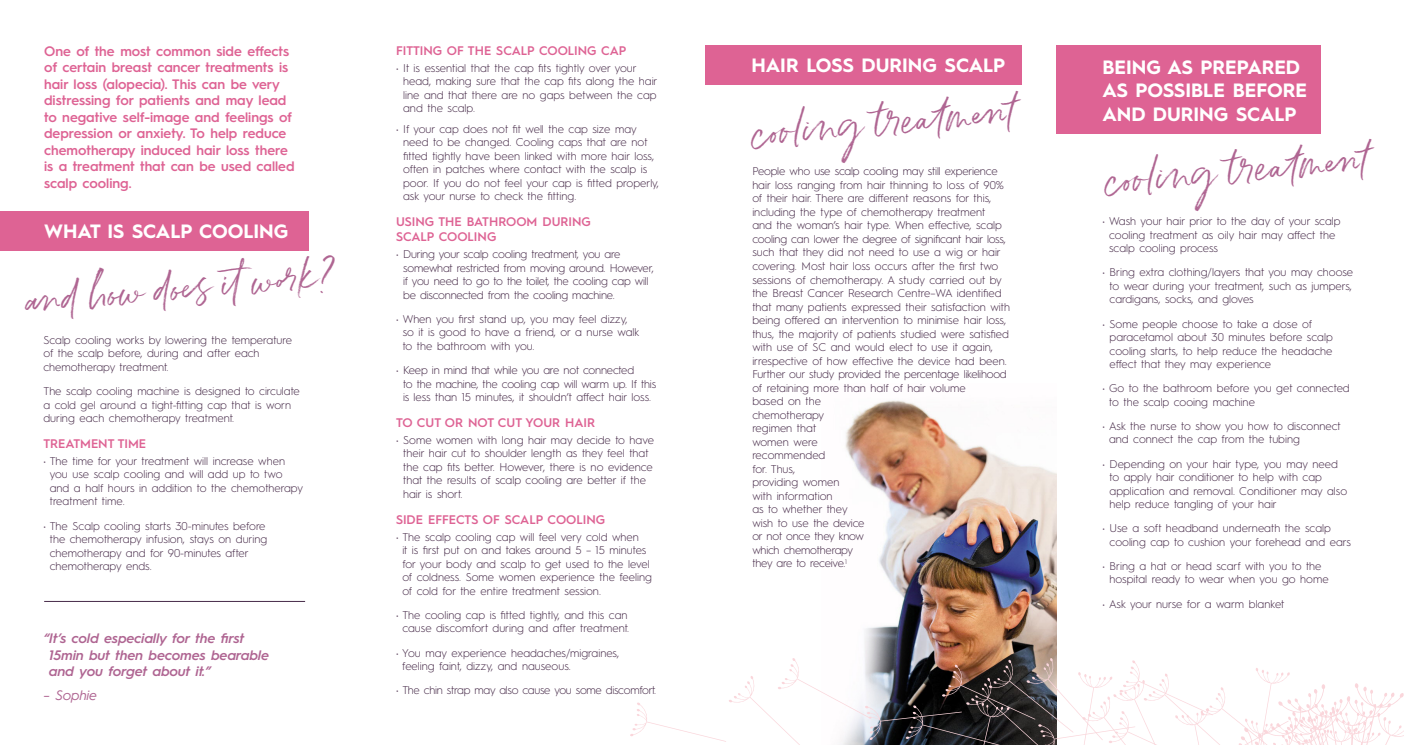
<style>
.page{position:relative;width:1404px;height:745px;background:#fff}
.page>*{position:absolute;margin:0;border:0;box-sizing:border-box;transform-origin:0 0}
.t1{font:37px "Belluga";color:#af6592}
.t2{font:700 19.25px/23.1px "Hurme Geometric Sans 1";color:#fff}
.Main_paragraph{font:600 13.75px/16.5px "Hurme Geometric Sans 1";color:#de6394}
.Main_paragraph-2{font:italic 600 13.75px/16.5px "Hurme Geometric Sans 1";color:#af6592}
.Main_paragraph-3{font:italic 13.75px "Hurme Geometric Sans 1";color:#af6592}
.Main_paragraph-4{font:600 12.5px/15px "Hurme Geometric Sans 1";color:#de6394}
.Main_paragraph-5{font:300 11.25px/13.5px "Hurme Geometric Sans 1";color:#462a48}
.Main_paragraph-6{font:300 11.25px/13.5px "Hurme Geometric Sans 1";letter-spacing:-.02em;color:#462a48}
.Main_paragraph-7{font:300 11.25px "Hurme Geometric Sans 1";letter-spacing:-.025em;color:#462a48}
</style>
<div class="page">
<img style="left:845px;top:400px;width:211px;height:257px">
<svg style="left:630px;top:657px;width:773px;height:87px"></svg>
<div style="left:0;top:211px;width:308px;height:40px;background:#de6394"></div>
<div style="left:705px;top:45px;width:317px;height:40px;background:#de6394"></div>
<div style="left:1056px;top:45px;width:264px;height:89px;background:#de6394"></div>
<hr style="left:44px;top:600px;width:261px;height:1px;background:#462a48">
<p class="Main_paragraph" style="left:44px;top:42px;width:252px">One of the most common side effects of certain breast cancer treatments is hair loss (alopecia). This can be very distressing for patients and may lead to negative self-image and feelings of depression or anxiety. To help reduce chemotherapy induced hair loss there is a treatment that can be used called scalp cooling.</p>
<p class="t2" style="left:44px;top:219px;width:246px">WHAT IS SCALP COOLING</p>
<p class="t1" style="left:23px;top:279px;width:311px;rotate:-5deg">an d how does it work?</p>
<p class="Main_paragraph-5" style="left:43px;top:332px;width:250px">Scalp cooling works by lowering the temperature of the scalp before, during and after each chemotherapy treatment.</p>
<p class="Main_paragraph-5" style="left:43px;top:383px;width:258px">The scalp cooling machine is designed to circulate a cold gel around a tight-fitting cap that is worn during each chemotherapy treatment.</p>
<p class="Main_paragraph-4" style="left:43px;top:435px;width:104px">TREATMENT TIME</p>
<p class="Main_paragraph-5" style="left:50px;top:453px;width:255px;text-indent:-6px">• The time for your treatment will increase when you use scalp cooling and will add up to two and a half hours in addition to the chemotherapy treatment time.</p>
<p class="Main_paragraph-5" style="left:50px;top:518px;width:219px;text-indent:-6px">• The Scalp cooling starts 30-minutes before the chemotherapy infusion, stays on during chemotherapy and for 90-minutes after chemotherapy ends.</p>
<p class="Main_paragraph-2" style="left:49px;top:629px;width:221px;text-indent:-6px">“It’s cold especially for the first<br>15min but then becomes bearable and you forget about it.”</p>
<p class="Main_paragraph-3" style="left:44px;top:685px;width:55px">– Sophie</p>
<p class="Main_paragraph-4" style="left:396px;top:42px;width:232px">FITTING OF THE SCALP COOLING CAP</p>
<p class="Main_paragraph-5" style="left:403px;top:60px;width:256px;text-indent:-7px">• It is essential that the cap fits tightly over your head, making sure that the cap fits along the hair line and that there are no gaps between the cap and the scalp.</p>
<p class="Main_paragraph-5" style="left:403px;top:121px;width:257px;text-indent:-7px">• If your cap does not fit well the cap size may need to be changed. Cooling caps that are not fitted tightly have been linked with more hair loss, often in patches where contact with the scalp is poor. If you do not feel your cap is fitted properly, ask your nurse to check the fitting.</p>
<p class="Main_paragraph-4" style="left:396px;top:213px;width:196px">USING THE BATHROOM DURING<br>SCALP COOLING</p>
<p class="Main_paragraph-6" style="left:403px;top:247px;width:252px;text-indent:-7px">• During your scalp cooling treatment, you are somewhat restricted from moving around. However, if you need to go to the toilet, the cooling cap will be disconnected from the cooling machine.</p>
<p class="Main_paragraph-5" style="left:402px;top:311px;width:238px;text-indent:-7px">• When you first stand up, you may feel dizzy, so it is good to have a friend, or a nurse walk to the bathroom with you.</p>
<p class="Main_paragraph-6" style="left:403px;top:362px;width:254px;text-indent:-7px">• Keep in mind that while you are not connected<br>to the machine, the cooling cap will warm up. If this is less than 15 minutes, it shouldn’t affect hair loss.</p>
<p class="Main_paragraph-4" style="left:396px;top:414px;width:200px">TO CUT OR NOT CUT YOUR HAIR</p>
<p class="Main_paragraph-5" style="left:403px;top:432px;width:252px;text-indent:-7px">• Some women with long hair may decide to have their hair cut to shoulder length as they feel that the cap fits better. However, there is no evidence that the results of scalp cooling are better if the hair is short.</p>
<p class="Main_paragraph-4" style="left:396px;top:510px;width:211px">SIDE EFFECTS OF SCALP COOLING</p>
<p class="Main_paragraph-5" style="left:402px;top:529px;width:251px;text-indent:-6px">• The scalp cooling cap will feel very cold when<br>it is first put on and takes around 5 – 15 minutes for your body and scalp to get used to the level of coldness. Some women experience the feeling of cold for the entire treatment session.</p>
<p class="Main_paragraph-5" style="left:396px;top:607px;width:234px;text-align:center">• The cooling cap is fitted tightly, and this can cause discomfort during and after treatment.</p>
<p class="Main_paragraph-5" style="left:402px;top:644px;width:218px;text-indent:-6px">• You may experience headaches/migraines, feeling faint, dizzy, and nauseous.</p>
<p class="Main_paragraph-7" style="left:396px;top:682px;width:262px">• The chin strap may also cause you some discomfort.</p>
<p class="t2" style="left:751px;top:53px;width:255px">HAIR LOSS DURING SCALP</p>
<p class="t1" style="left:749px;top:111px;width:265px;rotate:-5deg">coolin g treat men t</p>
<p class="Main_paragraph-5" style="left:752px;top:164px;width:259px">People who use scalp cooling may still experience hair loss ranging from hair thinning to loss of 90% of their hair. There are different reasons for this, including the type of chemotherapy treatment<br>and the woman’s hair type. When effective, scalp cooling can lower the degree of significant hair loss, such that they did not need to use a wig or hair covering. Most hair loss occurs after the first two sessions of chemotherapy. A study carried out by the Breast Cancer Research Centre–WA identified that many patients expressed their satisfaction with being offered an intervention to minimise hair loss, thus, the majority of patients studied were satisfied with use of SC and would elect to use it again, irrespective of how effective the device had been.<br>Further our study provided the percentage likelihood of retaining more than half of hair volume<br>based on the<br>chemotherapy<br>regimen that<br>women were<br>recommended<br>for. Thus,<br>providing women<br>with information<br>as to whether they<br>wish to use the device<br>or not once they know<br>which chemotherapy<br>they are to receive.<sup>1</sup></p>
<p class="t2" style="left:1102px;top:55px;width:206px">BEING AS PREPARED<br>AS POSSIBLE BEFORE<br>AND DURING SCALP</p>
<p class="t1" style="left:1102px;top:159px;width:265px;rotate:-5deg">coolin g treat men t</p>
<p class="Main_paragraph-5" style="left:1108px;top:214px;width:233px;text-indent:-7px">• Wash your hair prior to the day of your scalp cooling treatment as oily hair may affect the scalp cooling process</p>
<p class="Main_paragraph-5" style="left:1109px;top:265px;width:245px;text-align:justify;text-indent:-7px">• Bring extra clothing/layers that you may choose to wear during your treatment, such as jumpers, cardigans, socks, and gloves</p>
<p class="Main_paragraph-5" style="left:1109px;top:316px;width:225px;text-indent:-7px">• Some people choose to take a dose of paracetamol about 30 minutes before scalp cooling starts, to help reduce the headache effect that they may experience</p>
<p class="Main_paragraph-5" style="left:1109px;top:380px;width:242px;text-indent:-7px">• Go to the bathroom before you get connected to the scalp cooing machine</p>
<p class="Main_paragraph-5" style="left:1108px;top:418px;width:233px;text-indent:-7px">• Ask the nurse to show you how to disconnect and connect the cap from the tubing</p>
<p class="Main_paragraph-5" style="left:1109px;top:456px;width:239px;text-indent:-7px">• Depending on your hair type, you may need to apply hair conditioner to help with cap application and removal. Conditioner may also help reduce tangling of your hair</p>
<p class="Main_paragraph-5" style="left:1109px;top:520px;width:243px;text-indent:-7px">• Use a soft headband underneath the scalp cooling cap to cushion your forehead and ears</p>
<p class="Main_paragraph-5" style="left:1109px;top:558px;width:220px;text-indent:-7px">• Bring a hat or head scarf with you to the hospital ready to wear when you go home</p>
<p class="Main_paragraph-5" style="left:1102px;top:596px;width:184px">• Ask your nurse for a warm blanket</p>
</div>
